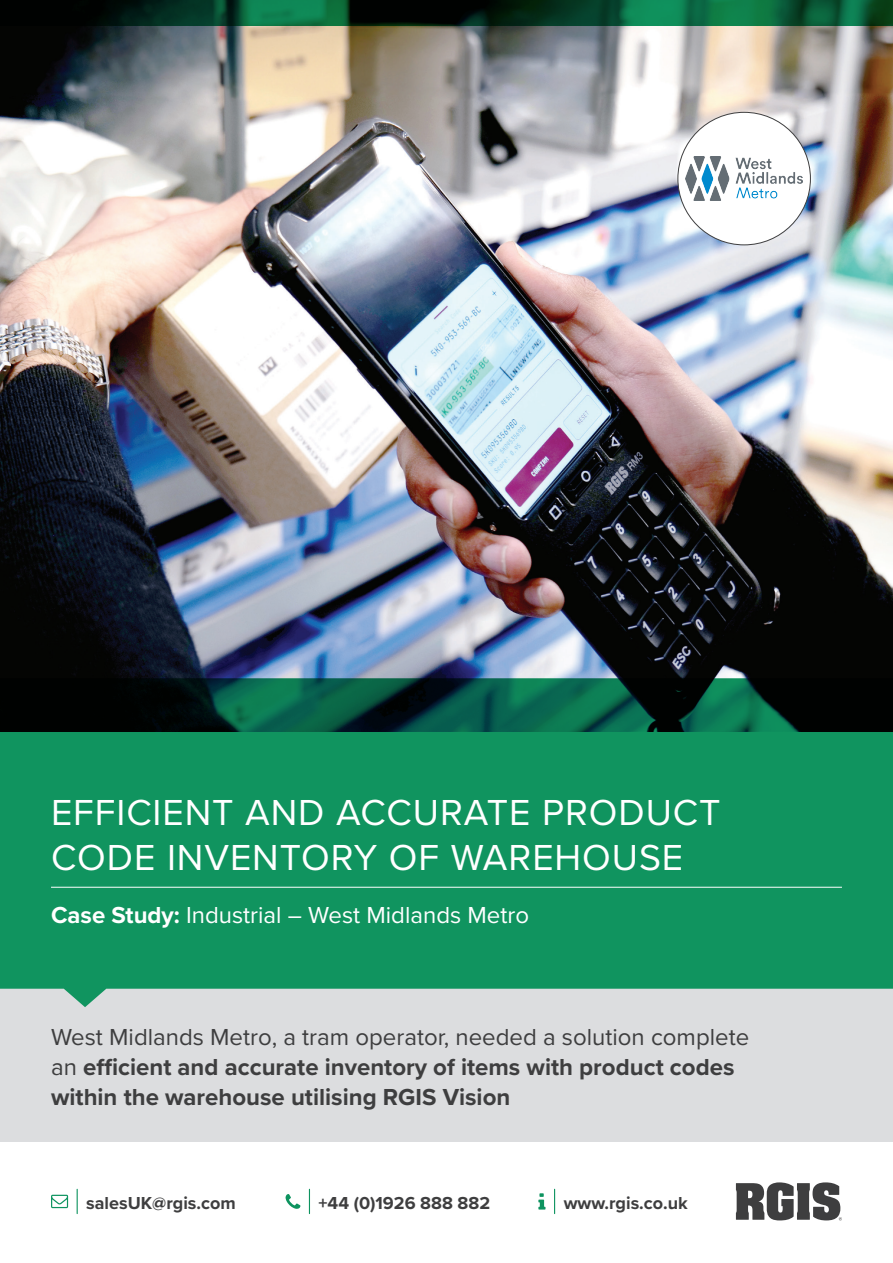
<style>
.page{position:relative;width:893px;height:1263px;background:#fff}
.page>*{position:absolute;margin:0;border:0;box-sizing:border-box;transform-origin:0 0}
.t1{font:37.5px/45px "Proxima Nova";letter-spacing:.025em;color:#fff}
.t2{font:700 24px/30px "Proxima Nova";color:#3e3e3f}
.t3{font:24px "Proxima Nova";color:#fff}
.t4{font:700 18px "Proxima Nova";color:#3e3e3f}
.s1{font-weight:700}
.s2{font-weight:400}
</style>
<div class="page">
<svg style="left:554px;top:1189px;width:1px;height:24px"></svg>
<svg style="left:538px;top:1193px;width:7px;height:16px"></svg>
<svg style="left:77px;top:1189px;width:1px;height:24px"></svg>
<svg style="left:51px;top:1195px;width:17px;height:13px"></svg>
<svg style="left:309px;top:1189px;width:1px;height:24px"></svg>
<svg style="left:286px;top:1194px;width:14px;height:15px"></svg>
<svg style="left:736px;top:1182px;width:106px;height:38px"></svg>
<div style="left:0;top:989px;width:893px;height:153px;background:#dcdddf"></div>
<svg style="left:0;top:731px;width:893px;height:276px;fill:#10945f"></svg>
<img style="left:0;top:26px;width:893px;height:705px">
<hr style="left:51px;top:887px;width:791px;height:1px;background:#fff">
<svg style="left:0;top:0;width:893px;height:26px"></svg>
<div style="left:678px;top:112px;width:132px;height:133px;background:#fff;border-radius:50%"></div>
<img style="left:686px;top:157px;width:116px;height:43px">
<h1 class="t1" style="left:51px;top:788px;width:671px">EFFICIENT AND ACCURATE PRODUCT<br>CODE INVENTORY OF WAREHOUSE</h1>
<p class="t3" style="left:51px;top:897px;width:480px"><span class="s1">Case Study:</span> Industrial – West Midlands Metro</p>
<p class="t2" style="left:51px;top:1021px;width:700px"><span class="s2">West Midlands Metro, a tram operator, needed a solution complete an</span> efficient and accurate inventory of items with product codes within the warehouse utilising RGIS Vision</p>
<p class="t4" style="left:86px;top:1189px;width:151px">salesUK@rgis.com</p>
<p class="t4" style="left:319px;top:1189px;width:173px">+44 (0)1926 888 882</p>
<p class="t4" style="left:564px;top:1189px;width:126px">www.rgis.co.uk</p>
</div>
